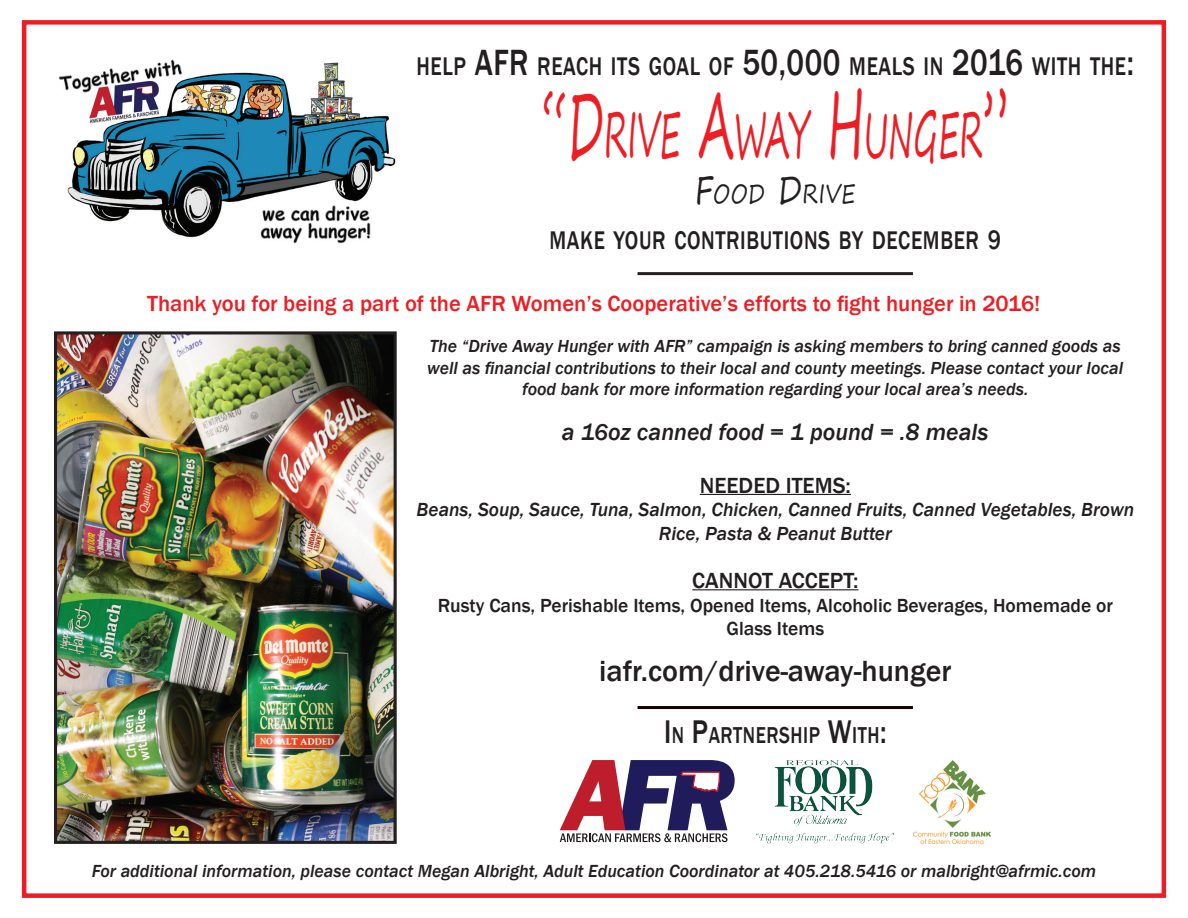
<style>
.page{position:relative;width:1188px;height:918px;background:#fff}
.page>*{position:absolute;margin:0;border:0;box-sizing:border-box;transform-origin:0 0}
.t1{font:63px "Segoe Print";color:#ee1d23;scale:.5 1}
.t2{font:500 30px "Franklin Gothic";color:#231f20}
.t3{font:500 26.25px "Franklin Gothic";letter-spacing:.03em;color:#231f20;scale:.8 1}
.t4{font:26.25px "Segoe Print";letter-spacing:.03em;color:#231f20;scale:.8 1}
.t5{font:italic 500 24px "Franklin Gothic";color:#231f20}
.t6{font:500 23.7px "Franklin Gothic";letter-spacing:.03em;color:#231f20;scale:.8 1}
.t7{font:500 22.5px "Franklin Gothic";color:#ee1d23}
.t8{font:500 22.5px "Franklin Gothic";color:#231f20}
.t9{font:italic 500 19.5px/23.4px "Franklin Gothic";color:#231f20;text-align:center}
.t10{font:500 19.5px/23.4px "Franklin Gothic";color:#231f20;text-align:center}
.t11{font:italic 500 18px/21.6px "Franklin Gothic";color:#231f20;text-align:center}
.s1{font-size:37.5px}
.s2{font-size:90px}
.s3{font-size:28.2px}
.s4{font-size:33.75px}
</style>
<div class="page">
<div style="left:22px;top:20px;width:1144px;height:878px;border:4px solid #ee1d23"></div>
<img style="left:59px;top:59px;width:337px;height:185px">
<img style="left:58px;top:335px;width:335px;height:505px">
<div style="left:54px;top:331px;width:343px;height:513px;border:3px solid #231f20"></div>
<hr style="left:638px;top:272px;width:275px;height:3px;background:#231f20">
<hr style="left:638px;top:706px;width:275px;height:3px;background:#170000">
<hr style="left:700px;top:494px;width:151px;height:1px;background:#231f20">
<hr style="left:692px;top:589px;width:167px;height:1px;background:#231f20">
<img style="left:756px;top:760px;width:138px;height:84px">
<svg style="left:560px;top:760px;width:175px;height:82px"></svg>
<img style="left:913px;top:760px;width:77px;height:84px">
<h3 class="t3" style="left:416px;top:50px;width:898px">HELP <span class="s1">AFR</span> REACH ITS GOAL OF <span class="s1">50,000</span> MEALS IN <span class="s1">2016</span> WITH THE<span class="s1">:</span></h3>
<h1 class="t1" style="left:542px;top:79px;width:934px"><span class="s2">“D</span>RIVE <span class="s2">A</span>WAY <span class="s2">H</span>UNGER<span class="s2">”</span></h1>
<h3 class="t4" style="left:695px;top:170px;width:203px"><span class="s1">F</span>OOD <span class="s1">D</span>RIVE</h3>
<h3 class="t3" style="left:550px;top:224px;width:566px">MAKE YOUR CONTRIBUTIONS BY DECEMBER <span class="s3">9</span></h3>
<p class="t7" style="left:147px;top:290px;width:895px">Thank you for being a part of the AFR Women’s Cooperative’s efforts to fight hunger in 2016!</p>
<p class="t11" style="left:427px;top:336px;width:697px">The “Drive Away Hunger with AFR” campaign is asking members to bring canned goods as well as financial contributions to their local and county meetings. Please contact your local food bank for more information regarding your local area’s needs.</p>
<h3 class="t5" style="left:562px;top:418px;width:428px">a 16oz canned food = 1 pound = .8 meals</h3>
<p class="t8" style="left:700px;top:471px;width:153px">NEEDED ITEMS:</p>
<p class="t9" style="left:417px;top:498px;width:719px">Beans, Soup, Sauce, Tuna, Salmon, Chicken, Canned Fruits, Canned Vegetables, Brown<br>Rice, Pasta &amp; Peanut Butter</p>
<p class="t8" style="left:692px;top:567px;width:168px">CANNOT ACCEPT:</p>
<p class="t10" style="left:438px;top:594px;width:677px">Rusty Cans, Perishable Items, Opened Items, Alcoholic Beverages, Homemade or<br>Glass Items</p>
<h2 class="t2" style="left:599px;top:652px;width:354px">iafr.com/drive-away-hunger</h2>
<h3 class="t6" style="left:664px;top:720px;width:280px"><span class="s4">I</span> N <span class="s4">P</span>ARTNERSHIP <span class="s4">W</span>ITH<span class="s4">:</span></h3>
<p class="t11" style="left:92px;top:860px;width:1006px">For additional information, please contact Megan Albright, Adult Education Coordinator at 405.218.5416 or malbright@afrmic.com</p>
</div>
